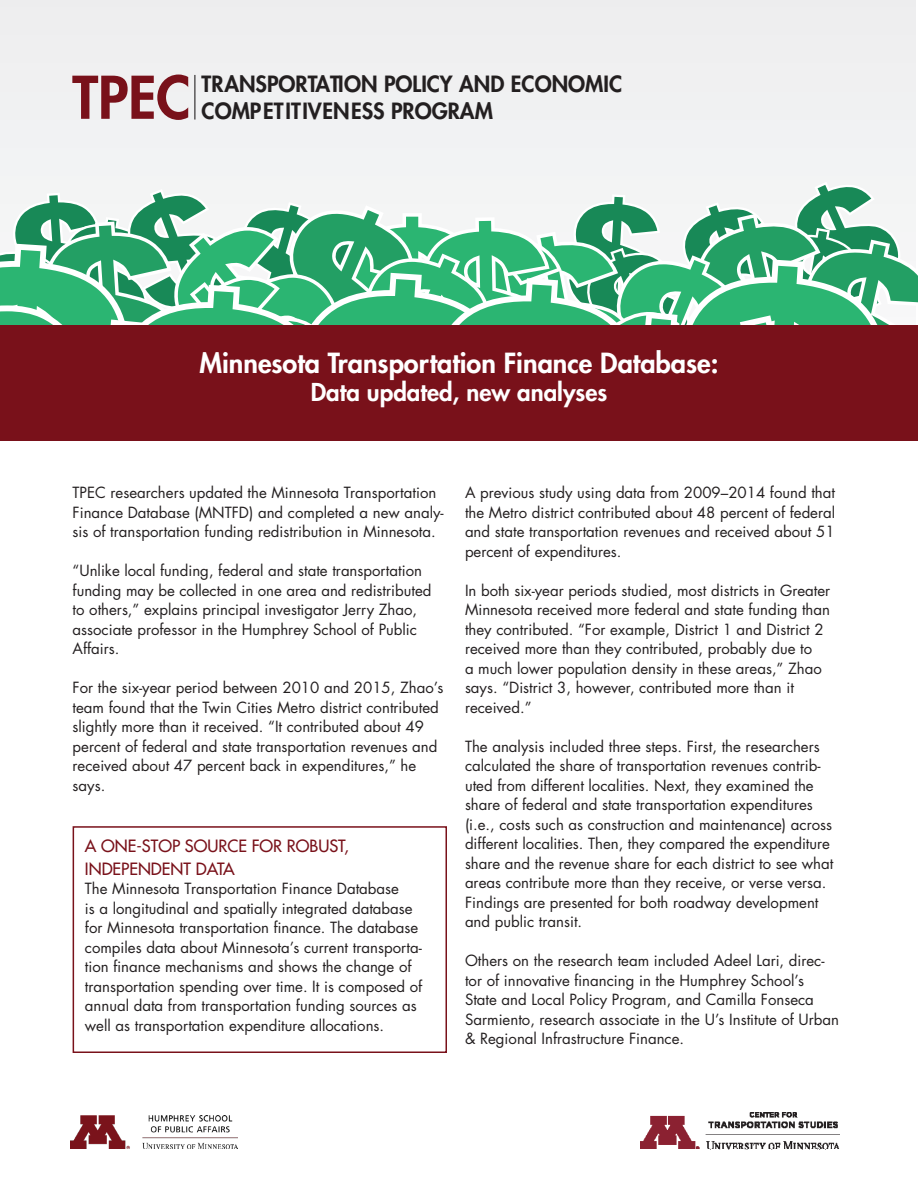
<style>
.page{position:relative;width:918px;height:1188px;background:#fff}
.page>*{position:absolute;margin:0;border:0;box-sizing:border-box;transform-origin:0 0}
.t1{font:800 27px "Futura Std";color:#fff}
.t2{font:800 24px "Futura Std";color:#fff}
.t3{font:800 21.75px/26.1px "Futura Std";color:#231f20}
.t4{font:500 16.5px/22.5px "Futura Std";color:#79111a}
.body{font:15px/19.5px "Futura Std";color:#231f20}
</style>
<div class="page">
<div style="left:0;top:0;width:916px;height:531px;background:#f0f0f1"></div>
<svg style="left:0;top:182px;width:918px;height:144px"></svg>
<svg style="left:672px;top:315px;width:236px;height:11px;fill:#2bb572"></svg>
<svg style="left:418px;top:278px;width:222px;height:48px;fill:#2bb572"></svg>
<div style="left:0;top:395px;width:918px;height:793px;background:#fff"></div>
<div style="left:0;top:326px;width:918px;height:115px;background:#79111a"></div>
<svg style="left:72px;top:75px;width:116px;height:45px"></svg>
<hr style="left:194px;top:75px;width:1px;height:45px;background:#231f20">
<img style="left:71px;top:1116px;width:166px;height:33px">
<img style="left:640px;top:1113px;width:199px;height:37px">
<div style="left:73px;top:826px;width:374px;height:227px;border:2px solid #79111a"></div>
<h3 class="t3" style="left:202px;top:71px;width:422px">TRANSPORTATION POLICY AND ECONOMIC<br>COMPETITIVENESS PROGRAM</h3>
<p class="t1" style="left:199px;top:346px;width:521px">Minnesota Transportation Finance Database:</p>
<p class="t2" style="left:311px;top:377px;width:298px">Data updated, new analyses</p>
<p class="body" style="left:73px;top:483px;width:373px">TPEC researchers updated the Minnesota Transportation<br>Finance Database (MNTFD) and completed a new analy&shy;sis of transportation funding redistribution in Minnesota.</p>
<p class="body" style="left:73px;top:561px;width:360px">“Unlike local funding, federal and state transportation funding may be collected in one area and redistributed to others,” explains principal investigator Jerry Zhao, associate professor in the Humphrey School of Public Affairs.</p>
<p class="body" style="left:73px;top:678px;width:372px">For the six-year period between 2010 and 2015, Zhao’s team found that the Twin Cities Metro district contributed slightly more than it received. “It contributed about 49 percent of federal and state transportation revenues and received about 47 percent back in expenditures,” he says.</p>
<p class="t4" style="left:85px;top:835px;width:266px">A ONE-STOP SOURCE FOR ROBUST,<br>INDEPENDENT DATA</p>
<p class="body" style="left:85px;top:879px;width:339px">The Minnesota Transportation Finance Database<br>is a longitudinal and spatially integrated database for Minnesota transportation finance. The database compiles data about Minnesota’s current transporta&shy;tion finance mechanisms and shows the change of transportation spending over time. It is composed of annual data from transportation funding sources as well as transportation expenditure allocations.</p>
<p class="body" style="left:465px;top:483px;width:372px;text-align:justify">A previous study using data from 2009–2014 found that the Metro district contributed about 48 percent of federal and state transportation revenues and received about 51 percent of expenditures.</p>
<p class="body" style="left:465px;top:581px;width:367px">In both six-year periods studied, most districts in Greater Minnesota received more federal and state funding than they contributed. “For example, District 1 and District 2 received more than they contributed, probably due to<br>a much lower population density in these areas,” Zhao says. “District 3, however, contributed more than it received.”</p>
<p class="body" style="left:465px;top:737px;width:370px">The analysis included three steps. First, the researchers calculated the share of transportation revenues contrib&shy;uted from different localities. Next, they examined the share of federal and state transportation expenditures (i.e., costs such as construction and maintenance) across different localities. Then, they compared the expenditure share and the revenue share for each district to see what areas contribute more than they receive, or verse versa.<br>Findings are presented for both roadway development and public transit.</p>
<p class="body" style="left:465px;top:951px;width:376px">Others on the research team included Adeel Lari, direc&shy;tor of innovative financing in the Humphrey School’s State and Local Policy Program, and Camilla Fonseca Sarmiento, research associate in the U’s Institute of Urban &amp; Regional Infrastructure Finance.</p>
</div>
